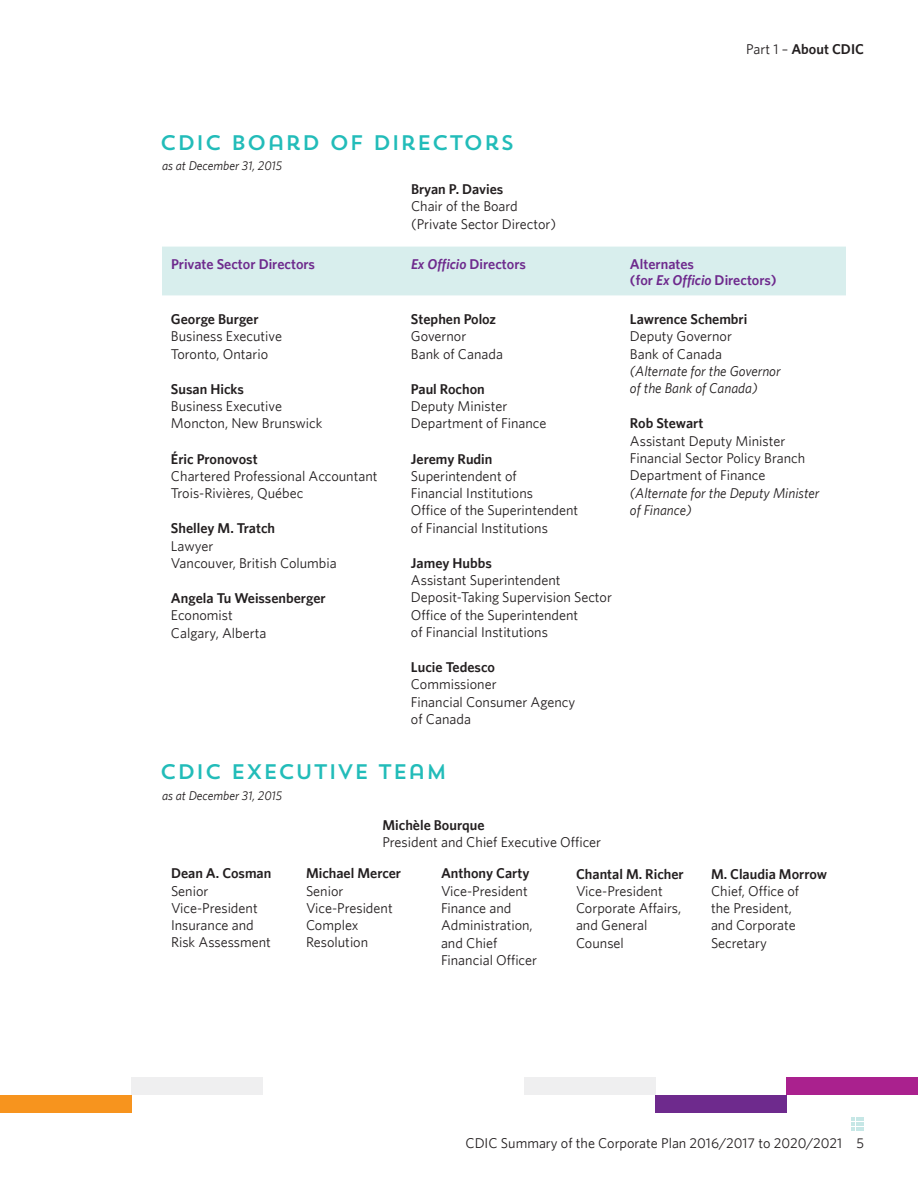
<style>
.page{position:relative;width:918px;height:1188px;background:#fff}
.page>*{position:absolute;margin:0;border:0;box-sizing:border-box;transform-origin:0 0}
.t1{font:21px "Trend Sans One";letter-spacing:.005em;color:#22bcb9}
.t2{font:14.25px/17.2px "Whitney";color:#231f20}
.t3{font:600 14.25px "Whitney";color:#231f20}
.t4{font:italic 14.25px/17.2px "Whitney";color:#231f20}
.t5{font:600 14.25px/15.8px "Whitney";color:#6e2a8d}
.t6{font:italic 600 14.25px "Whitney";color:#6e2a8d}
.t7{font:italic 12.75px "Whitney";color:#231f20}
.s1{font-weight:400}
.s2{font-style:normal}
.s3{font-style:italic}
</style>
<div class="page">
<div style="left:162px;top:247px;width:684px;height:48px;background:#d8eeed"></div>
<svg style="left:851px;top:1118px;width:13px;height:12px"></svg>
<div style="left:131px;top:1077px;width:131px;height:18px;background:#efeff0"></div>
<div style="left:524px;top:1077px;width:132px;height:18px;background:#efeff0"></div>
<div style="left:787px;top:1077px;width:131px;height:18px;background:#aa218e"></div>
<div style="left:0;top:1095px;width:131px;height:18px;background:#f7941e"></div>
<div style="left:656px;top:1095px;width:131px;height:18px;background:#6e2a8d"></div>
<p class="t3" style="left:746px;top:41px;width:119px"><span class="s1">Part 1 –</span> About CDIC</p>
<h1 class="t1" style="left:160px;top:129px;width:356px">CDIC BOARD OF DIRECTORS</h1>
<p class="t7" style="left:162px;top:158px;width:122px">as at December 31, 2015</p>
<p class="t3" style="left:411px;top:181px;width:94px">Bryan P. Davies</p>
<p class="t2" style="left:411px;top:197px;width:147px">Chair of the Board (Private Sector Director)</p>
<p class="t5" style="left:171px;top:256px;width:146px">Private Sector Directors</p>
<p class="t6" style="left:411px;top:256px;width:116px">Ex Officio <span class="s2">Directors</span></p>
<p class="t5" style="left:630px;top:256px;width:148px">Alternates<br>(for <span class="s3">Ex Officio</span> Directors)</p>
<p class="t3" style="left:171px;top:310px;width:89px">George Burger</p>
<p class="t2" style="left:171px;top:327px;width:113px">Business Executive<br>Toronto, Ontario</p>
<p class="t3" style="left:171px;top:380px;width:74px">Susan Hicks</p>
<p class="t2" style="left:171px;top:397px;width:153px">Business Executive<br>Moncton, New Brunswick</p>
<p class="t3" style="left:171px;top:450px;width:88px">Éric Pronovost</p>
<p class="t2" style="left:171px;top:467px;width:208px">Chartered Professional Accountant<br>Trois-Rivières, Québec</p>
<p class="t3" style="left:171px;top:520px;width:106px">Shelley M. Tratch</p>
<p class="t2" style="left:171px;top:537px;width:167px">Lawyer<br>Vancouver, British Columbia</p>
<p class="t3" style="left:171px;top:590px;width:156px">Angela Tu Weissenberger</p>
<p class="t2" style="left:171px;top:606px;width:97px">Economist<br>Calgary, Alberta</p>
<p class="t3" style="left:411px;top:311px;width:87px">Stephen Poloz</p>
<p class="t2" style="left:411px;top:327px;width:94px">Governor<br>Bank of Canada</p>
<p class="t3" style="left:411px;top:380px;width:75px">Paul Rochon</p>
<p class="t2" style="left:411px;top:397px;width:137px">Deputy Minister<br>Department of Finance</p>
<p class="t3" style="left:411px;top:450px;width:83px">Jeremy Rudin</p>
<p class="t2" style="left:411px;top:467px;width:169px">Superintendent of<br>Financial Institutions<br>Office of the Superintendent of Financial Institutions</p>
<p class="t3" style="left:411px;top:554px;width:82px">Jamey Hubbs</p>
<p class="t2" style="left:411px;top:571px;width:203px">Assistant Superintendent<br>Deposit-Taking Supervision Sector<br>Office of the Superintendent<br>of Financial Institutions</p>
<p class="t3" style="left:411px;top:659px;width:86px">Lucie Tedesco</p>
<p class="t2" style="left:411px;top:676px;width:166px">Commissioner<br>Financial Consumer Agency of Canada</p>
<p class="t3" style="left:630px;top:311px;width:119px">Lawrence Schembri</p>
<p class="t2" style="left:630px;top:328px;width:103px">Deputy Governor<br>Bank of Canada</p>
<p class="t4" style="left:630px;top:362px;width:152px">(Alternate for the Governor of the Bank of Canada)</p>
<p class="t3" style="left:630px;top:415px;width:75px">Rob Stewart</p>
<p class="t2" style="left:630px;top:432px;width:177px">Assistant Deputy Minister<br>Financial Sector Policy Branch<br>Department of Finance</p>
<p class="t4" style="left:630px;top:484px;width:191px">(Alternate for the Deputy Minister of Finance)</p>
<h1 class="t1" style="left:160px;top:758px;width:289px">CDIC EXECUTIVE TEAM</h1>
<p class="t7" style="left:162px;top:788px;width:122px">as at December 31, 2015</p>
<p class="t3" style="left:382px;top:816px;width:104px">Michèle Bourque</p>
<p class="t2" style="left:382px;top:833px;width:220px">President and Chief Executive Officer</p>
<p class="t3" style="left:171px;top:865px;width:102px">Dean A. Cosman</p>
<p class="t2" style="left:171px;top:882px;width:102px">Senior<br>Vice-President<br>Insurance and<br>Risk Assessment</p>
<p class="t3" style="left:306px;top:865px;width:97px">Michael Mercer</p>
<p class="t2" style="left:306px;top:882px;width:88px">Senior<br>Vice-President<br>Complex<br>Resolution</p>
<p class="t3" style="left:441px;top:865px;width:90px">Anthony Carty</p>
<p class="t2" style="left:441px;top:882px;width:98px">Vice-President<br>Finance and<br>Administration, and Chief<br>Financial Officer</p>
<p class="t3" style="left:576px;top:865px;width:109px">Chantal M. Richer</p>
<p class="t2" style="left:576px;top:882px;width:107px">Vice-President<br>Corporate Affairs, and General<br>Counsel</p>
<p class="t3" style="left:711px;top:865px;width:118px">M. Claudia Morrow</p>
<p class="t2" style="left:711px;top:882px;width:90px">Chief, Office of the President, and Corporate<br>Secretary</p>
<p class="t2" style="left:465px;top:1134px;width:400px">CDIC Summary of the Corporate Plan 2016/2017 to 2020/2021 5</p>
</div>
